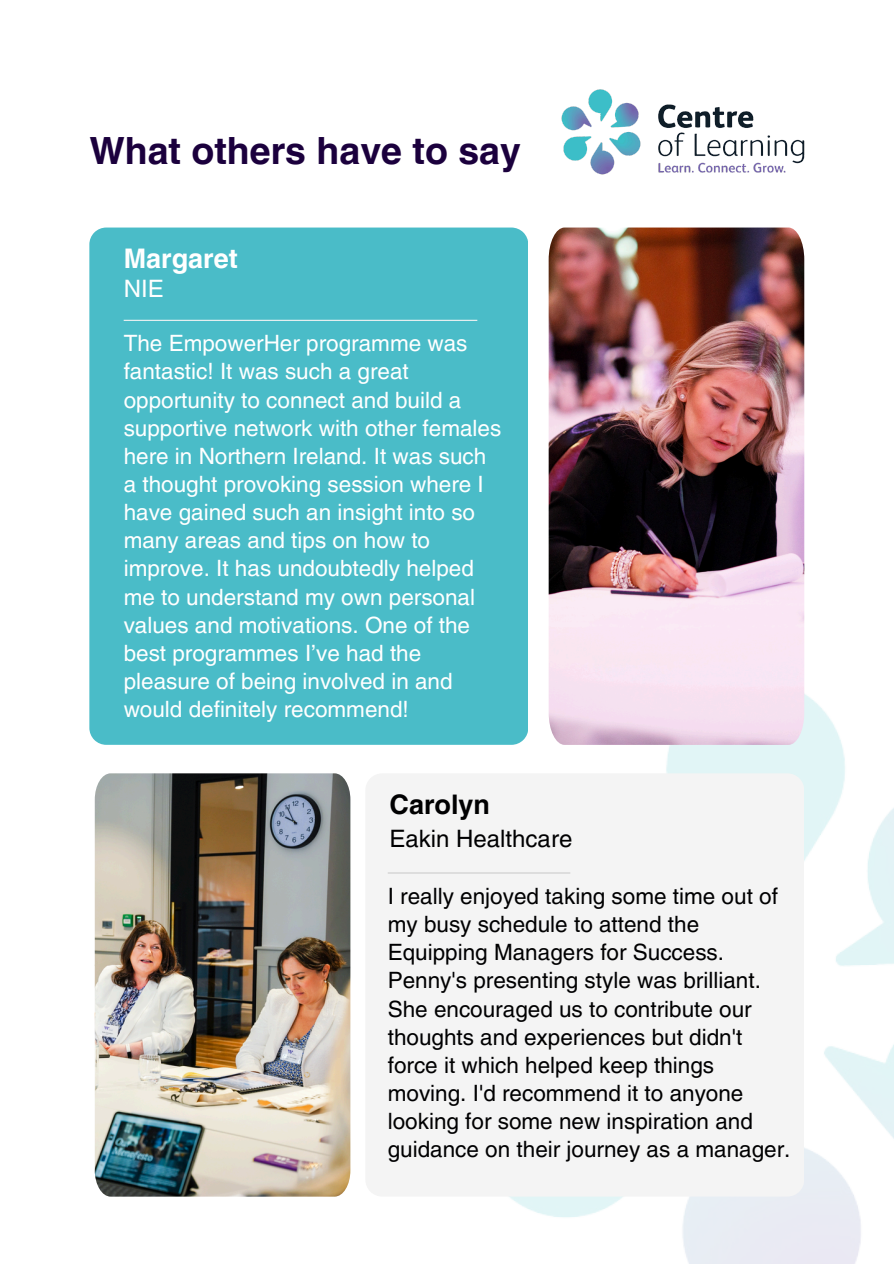
<style>
.page{position:relative;width:894px;height:1264px;background:#fff}
.page>*{position:absolute;margin:0;border:0;box-sizing:border-box;transform-origin:0 0}
.t1{font:700 37.5px "Helvetica LT Pro";color:#1b003d}
.t2{font:700 27px "Helvetica LT Pro";color:#fff}
.t3{font:700 27px "Helvetica LT Pro";color:#000001}
.t4{font:24px "Helvetica LT Pro";color:#000001}
.t5{font:24px "Helvetica LT Pro";color:#fff}
.t6{font:22.5px/28.2px "Helvetica LT Pro";color:#fff}
.t7{font:22.5px/28.2px "Helvetica LT Pro";color:#000001}
</style>
<div class="page">
<img style="left:458px;top:693px;width:435px;height:570px">
<img style="left:561px;top:89px;width:243px;height:86px">
<div style="left:89px;top:227px;width:439px;height:517px;background:#4abcc8"></div>
<hr style="left:124px;top:320px;width:353px;height:1px;background:#f4f4f4">
<div style="left:366px;top:773px;width:437px;height:423px;background:#f4f4f4"></div>
<hr style="left:387px;top:872px;width:183px;height:1px;background:#ccc">
<img style="left:95px;top:773px;width:255px;height:423px">
<img style="left:548px;top:227px;width:256px;height:517px">
<p class="t1" style="left:89px;top:137px;width:433px">What others have to say</p>
<h2 class="t2" style="left:124px;top:249px;width:116px">Margaret</h2>
<p class="t5" style="left:124px;top:280px;width:41px">NIE</p>
<p class="t6" style="left:124px;top:331px;width:379px">The EmpowerHer programme was fantastic! It was such a great opportunity to connect and build a supportive network with other females here in Northern Ireland. It was such a thought provoking session where I have gained such an insight into so many areas and tips on how to improve. It has undoubtedly helped me to understand my own personal values and motivations. One of the best programmes I’ve had the pleasure of being involved in and would definitely recommend!</p>
<h3 class="t3" style="left:389px;top:795px;width:102px">Carolyn</h3>
<h2 class="t4" style="left:389px;top:829px;width:184px">Eakin Healthcare</h2>
<p class="t7" style="left:387px;top:884px;width:404px">I really enjoyed taking some time out of my busy schedule to attend the Equipping Managers for Success.<br>Penny's presenting style was brilliant.<br>She encouraged us to contribute our thoughts and experiences but didn't force it which helped keep things moving. I'd recommend it to anyone looking for some new inspiration and guidance on their journey as a manager.</p>
</div>
